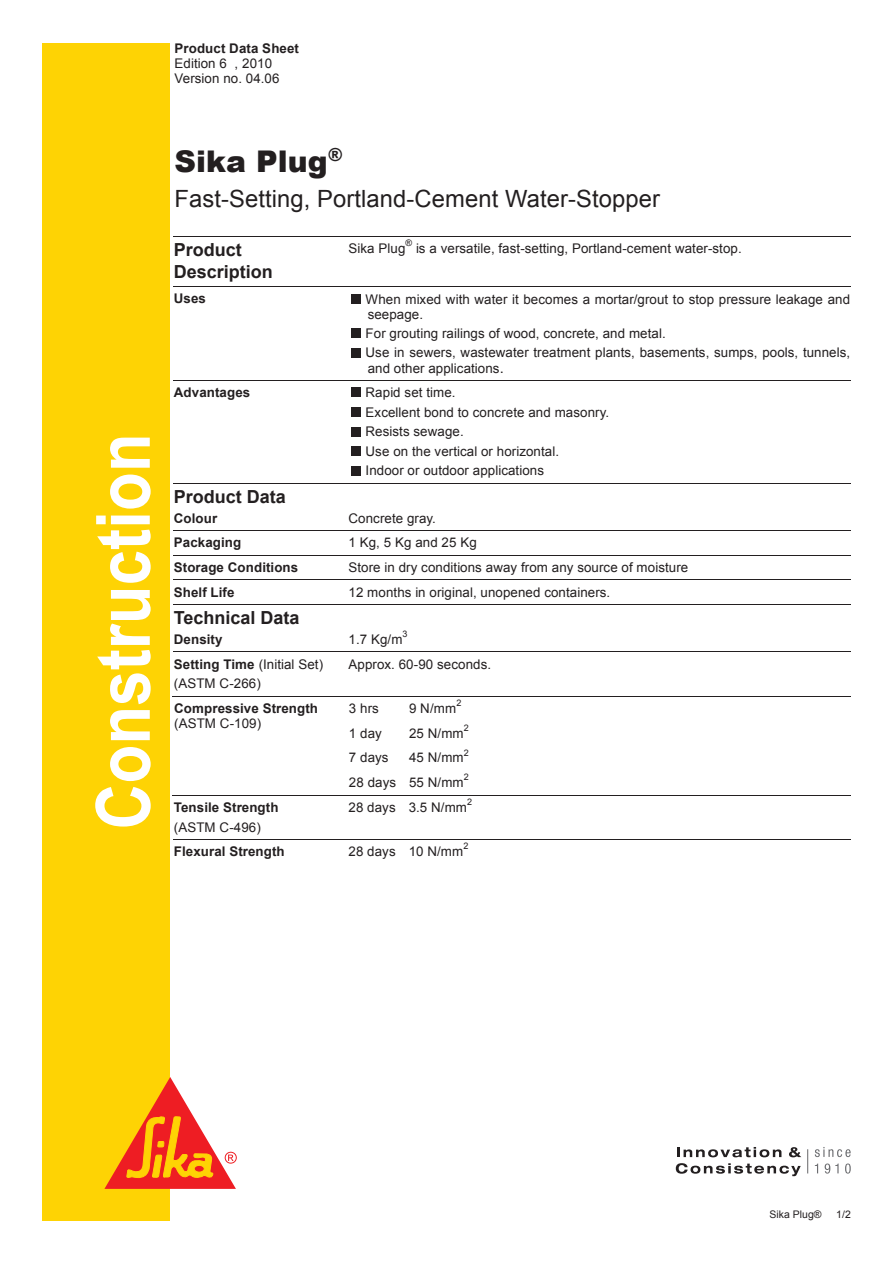
<style>
.page{position:relative;width:893px;height:1263px;background:#fff}
.page>*{position:absolute;margin:0;border:0;box-sizing:border-box;transform-origin:0 0}
.t1{font:700 74.85px "Arial";color:#fff;scale:.85 1}
.t2{font:900 29.85px "Arial";color:#231f20}
.t3{font:23.7px "Arial";letter-spacing:.005em;color:#231f20}
.t4{font:700 18px/22.4px "Arial";color:#231f20}
.t5{font:13.35px/19.5px "Arial";letter-spacing:.005em;color:#231f20}
.t6{font:700 13.35px "Arial";letter-spacing:.005em;color:#231f20}
.t7{font:10.5px "Arial";color:#231f20}
.t8{font:9px "Arial";color:#231f20}
.s1{font-size:14.7px}
.s2{font-weight:700}
</style>
<div class="page">
<div style="left:43px;top:43px;width:127px;height:1177px;background:#fed304"></div>
<svg style="left:104px;top:1077px;width:133px;height:112px"></svg>
<hr style="left:173px;top:236px;width:175px;height:1px;background:#231f20">
<hr style="left:349px;top:236px;width:501px;height:1px;background:#231f20">
<div style="left:351px;top:295px;width:9px;height:9px;background:#231f20"></div>
<div style="left:351px;top:329px;width:9px;height:9px;background:#231f20"></div>
<div style="left:351px;top:348px;width:9px;height:9px;background:#231f20"></div>
<hr style="left:173px;top:287px;width:175px;height:1px;background:#231f20">
<hr style="left:349px;top:287px;width:501px;height:1px;background:#231f20">
<div style="left:351px;top:388px;width:9px;height:9px;background:#231f20"></div>
<div style="left:351px;top:408px;width:9px;height:9px;background:#231f20"></div>
<div style="left:351px;top:427px;width:9px;height:9px;background:#231f20"></div>
<div style="left:351px;top:447px;width:9px;height:9px;background:#231f20"></div>
<div style="left:351px;top:466px;width:9px;height:9px;background:#231f20"></div>
<hr style="left:173px;top:380px;width:175px;height:1px;background:#231f20">
<hr style="left:349px;top:380px;width:501px;height:1px;background:#231f20">
<hr style="left:173px;top:483px;width:175px;height:1px;background:#231f20">
<hr style="left:349px;top:483px;width:501px;height:1px;background:#231f20">
<hr style="left:173px;top:530px;width:175px;height:1px;background:#231f20">
<hr style="left:349px;top:530px;width:501px;height:1px;background:#231f20">
<hr style="left:173px;top:555px;width:175px;height:1px;background:#231f20">
<hr style="left:349px;top:555px;width:501px;height:1px;background:#231f20">
<hr style="left:173px;top:580px;width:175px;height:1px;background:#231f20">
<hr style="left:349px;top:580px;width:501px;height:1px;background:#231f20">
<hr style="left:173px;top:604px;width:175px;height:1px;background:#231f20">
<hr style="left:349px;top:604px;width:501px;height:1px;background:#231f20">
<hr style="left:173px;top:652px;width:175px;height:1px;background:#231f20">
<hr style="left:349px;top:652px;width:501px;height:1px;background:#231f20">
<hr style="left:174px;top:696px;width:174px;height:1px;background:#231f20">
<hr style="left:349px;top:696px;width:59px;height:1px;background:#231f20">
<hr style="left:408px;top:696px;width:441px;height:1px;background:#231f20">
<hr style="left:174px;top:795px;width:174px;height:1px;background:#231f20">
<hr style="left:349px;top:795px;width:59px;height:1px;background:#231f20">
<hr style="left:409px;top:795px;width:440px;height:1px;background:#231f20">
<hr style="left:173px;top:839px;width:175px;height:1px;background:#231f20">
<hr style="left:349px;top:839px;width:59px;height:1px;background:#231f20">
<hr style="left:409px;top:839px;width:441px;height:1px;background:#231f20">
<svg style="left:814px;top:1147px;width:36px;height:10px"></svg>
<svg style="left:814px;top:1164px;width:4px;height:9px"></svg>
<svg style="left:824px;top:1164px;width:14px;height:10px"></svg>
<svg style="left:845px;top:1164px;width:5px;height:10px"></svg>
<svg style="left:677px;top:1147px;width:104px;height:10px"></svg>
<svg style="left:789px;top:1147px;width:12px;height:10px"></svg>
<svg style="left:675px;top:1163px;width:125px;height:13px"></svg>
<svg style="left:807px;top:1149px;width:1px;height:24px"></svg>
<p class="t6" style="left:174px;top:41px;width:126px">Product Data Sheet</p>
<p class="t5" style="left:174px;top:56px;width:106px;line-height:15.1px">Edition 6 , 2010<br>Version no. 04.06</p>
<h1 class="t1" style="left:82px;top:830px;width:468px;rotate:-90deg">Construction</h1>
<h2 class="t2" style="left:174px;top:140px;width:169px">Sika Plug<sup>®</sup></h2>
<h3 class="t3" style="left:174px;top:185px;width:487px">Fast-Setting, Portland-Cement Water-Stopper</h3>
<h3 class="t4" style="left:174px;top:238px;width:101px">Product<br>Description</h3>
<p class="t5" style="left:348px;top:239px;width:58px">Sika Plug</p>
<p class="t8" style="left:405px;top:238px;width:8px">®</p>
<p class="t5" style="left:416px;top:239px;width:327px">is a versatile, fast-setting, Portland-cement water-stop.</p>
<p class="t6" style="left:174px;top:291px;width:34px">Uses</p>
<p class="t5" style="left:365px;top:292px;width:486px;line-height:14.7px">When mixed with water it becomes a mortar/grout to stop pressure leakage and seepage.</p>
<p class="t5" style="left:365px;top:324px;width:486px">For grouting railings of wood, concrete, and metal.<br>Use in sewers, wastewater treatment plants, basements, sumps, pools, tunnels,</p>
<p class="t5" style="left:367px;top:358px;width:138px">and other applications<span class="s1">.</span></p>
<p class="t6" style="left:174px;top:385px;width:78px">Advantages</p>
<p class="t5" style="left:365px;top:383px;width:245px">Rapid set time.<br>Excellent bond to concrete and masonry.<br>Resists sewage.<br>Use on the vertical or horizontal.<br>Indoor or outdoor applications</p>
<h3 class="t4" style="left:174px;top:485px;width:114px">Product Data</h3>
<p class="t6" style="left:174px;top:511px;width:45px">Colour</p>
<p class="t5" style="left:348px;top:508px;width:89px">Concrete gray.</p>
<p class="t6" style="left:174px;top:535px;width:69px">Packaging</p>
<p class="t5" style="left:348px;top:533px;width:130px">1 Kg, 5 Kg and 25 Kg</p>
<p class="t6" style="left:174px;top:560px;width:126px">Storage Conditions</p>
<p class="t5" style="left:348px;top:558px;width:341px">Store in dry conditions away from any source of moisture</p>
<p class="t6" style="left:174px;top:584px;width:62px">Shelf Life</p>
<p class="t5" style="left:348px;top:582px;width:263px">12 months in original, unopened containers.</p>
<h3 class="t4" style="left:174px;top:606px;width:127px">Technical Data</h3>
<p class="t6" style="left:174px;top:632px;width:50px">Density</p>
<p class="t5" style="left:348px;top:630px;width:55px">1.7 Kg/m</p>
<p class="t8" style="left:402px;top:629px;width:7px">3</p>
<p class="t5" style="left:174px;top:654px;width:151px"><span class="s2">Setting Time</span> (Initial Set) (ASTM C-266)</p>
<p class="t5" style="left:348px;top:654px;width:144px">Approx. 60-90 seconds.</p>
<p class="t5" style="left:349px;top:698px;width:31px">3 hrs</p>
<p class="t5" style="left:409px;top:698px;width:49px">9 N/mm</p>
<p class="t8" style="left:456px;top:698px;width:7px">2</p>
<p class="t6" style="left:174px;top:701px;width:145px">Compressive Strength</p>
<p class="t5" style="left:174px;top:714px;width:88px">(ASTM C-109)</p>
<p class="t8" style="left:464px;top:723px;width:7px">2</p>
<p class="t5" style="left:349px;top:723px;width:34px">1 day</p>
<p class="t5" style="left:409px;top:723px;width:56px">25 N/mm</p>
<p class="t8" style="left:464px;top:747px;width:7px">2</p>
<p class="t5" style="left:349px;top:748px;width:41px">7 days</p>
<p class="t5" style="left:409px;top:748px;width:56px">45 N/mm</p>
<p class="t6" style="left:174px;top:800px;width:106px">Tensile Strength</p>
<p class="t5" style="left:174px;top:817px;width:88px">(ASTM C-496)</p>
<p class="t8" style="left:464px;top:772px;width:7px">2</p>
<p class="t5" style="left:349px;top:773px;width:116px">28 days 55 N/mm</p>
<p class="t8" style="left:467px;top:797px;width:7px">2</p>
<p class="t5" style="left:348px;top:797px;width:120px">28 days 3.5 N/mm</p>
<p class="t8" style="left:463px;top:841px;width:7px">2</p>
<p class="t6" style="left:174px;top:844px;width:112px">Flexural Strength</p>
<p class="t5" style="left:348px;top:842px;width:116px">28 days 10 N/mm</p>
<p class="t7" style="left:769px;top:1209px;width:53px">Sika Plug®</p>
<p class="t7" style="left:836px;top:1209px;width:16px">1/2</p>
</div>
